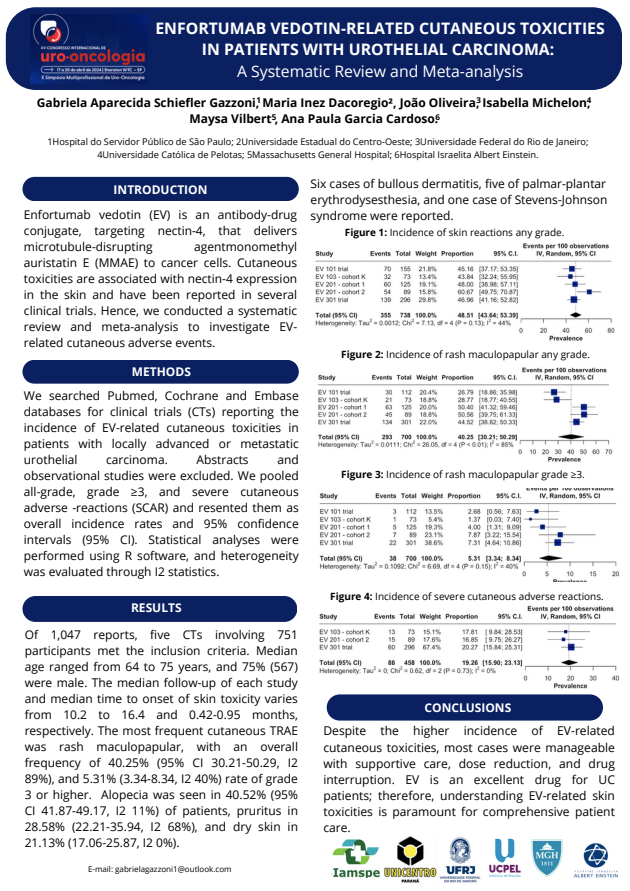
<style>
.page{position:relative;width:630px;height:891px;background:#fff}
.page>*{position:absolute;margin:0;border:0;box-sizing:border-box;transform-origin:0 0}
.t1{font:700 16px/21.2px "Open Sans";color:#fff;text-align:center}
.t2{font:12px/16px "Open Sans";color:#000;text-align:justify}
.t3{font:700 12px/16.8px "Open Sans";color:#000;text-align:center}
.t4{font:700 12px "Open Sans";color:#fff}
.t5{font:10px "Open Sans";color:#000}
.t6{font:9.2px/12.8px "Open Sans";color:#000;text-align:center}
.t7{font:8px "Open Sans";color:#000}
.t8{font:700 8px "Open Sans";color:#000}
.s1{font-weight:400}
.s2{font-weight:700}
</style>
<div class="page">
<div style="left:6px;top:7px;width:616px;height:83px;background:#0a2061;border-radius:30px"></div>
<div style="left:22px;top:177px;width:277px;height:24px;background:#0a2061;border-radius:12px"></div>
<svg style="left:327px;top:694px;width:276px;height:27px;background:#162b68"></svg>
<img style="left:332px;top:839px;width:48px;height:39px">
<img style="left:439px;top:837px;width:42px;height:46px">
<img style="left:489px;top:839px;width:32px;height:38px">
<img style="left:531px;top:839px;width:32px;height:38px">
<img style="left:573px;top:843px;width:45px;height:35px">
<div style="left:22px;top:360px;width:277px;height:24px;background:#0a2061"></div>
<div style="left:22px;top:596px;width:275px;height:26px;background:#0a2061;border-radius:13px"></div>
<img style="left:319px;top:605px;width:301px;height:84px">
<img style="left:319px;top:489px;width:301px;height:93px">
<img style="left:315px;top:243px;width:300px;height:98px">
<img style="left:318px;top:367px;width:295px;height:95px">
<img style="left:384px;top:836px;width:53px;height:47px">
<img style="left:30px;top:15px;width:117px;height:69px">
<p class="t1" style="left:155px;top:18px;width:451px">ENFORTUMAB VEDOTIN-RELATED CUTANEOUS TOXICITIES<br>IN PATIENTS WITH UROTHELIAL CARCINOMA:<br><span class="s1">A Systematic Review and Meta-analysis</span></p>
<h5 class="t3" style="left:37px;top:94px;width:555px">Gabriela Aparecida Schiefler Gazzoni, Maria Inez Dacoregio², João Oliveira, Isabella Michelon,<br>Maysa Vilbert , Ana Paula Garcia Cardoso.</h5>
<h2 class="t6" style="left:47px;top:135px;width:543px">1Hospital do Servidor Público de São Paulo; 2Universidade Estadual do Centro-Oeste; 3Universidade Federal do Rio de Janeiro;<br>4Universidade Católica de Pelotas; 5Massachusetts General Hospital; 6Hospital Israelita Albert Einstein.</h2>
<p class="t8" style="left:257px;top:95px;width:6px">1</p>
<p class="t8" style="left:476px;top:95px;width:6px">3</p>
<p class="t8" style="left:587px;top:95px;width:6px">4</p>
<p class="t8" style="left:272px;top:112px;width:6px">5</p>
<p class="t8" style="left:435px;top:112px;width:6px">6</p>
<h2 class="t4" style="left:114px;top:181px;width:95px">INTRODUCTION</h2>
<h2 class="t2" style="left:24px;top:206px;width:275px">Enfortumab vedotin (EV) is an antibody-drug conjugate, targeting nectin-4, that delivers microtubule-disrupting</h2>
<h2 class="t2" style="left:24px;top:238px;width:275px;text-indent:170px">agentmonomethyl auristatin E (MMAE) to cancer cells. Cutaneous toxicities are associated with nectin-4 expression in the skin and have been reported in several clinical trials. Hence, we conducted a systematic review and meta-analysis to investigate EV&shy;related cutaneous adverse events.</h2>
<p class="t4" style="left:132px;top:363px;width:61px">METHODS</p>
<p class="t2" style="left:24px;top:388px;width:276px">We searched Pubmed, Cochrane and Embase databases for clinical trials (CTs) reporting the incidence of EV-related cutaneous toxicities in patients with locally advanced or metastatic urothelial</p>
<p class="t2" style="left:24px;top:452px;width:276px;text-indent:253px">and observational studies were excluded. We pooled all-grade, grade ≥3, and severe cutaneous adverse -reactions (SCAR) and resented them as overall incidence rates and 95% confidence intervals (95% CI). Statistical analyses were performed using R software, and heterogeneity was evaluated through I2 statistics.</p>
<p class="t2" style="left:106px;top:452px;width:63px">carcinoma.</p>
<p class="t2" style="left:197px;top:452px;width:54px">Abstracts</p>
<h5 class="t4" style="left:131px;top:599px;width:52px">RESULTS</h5>
<p class="t2" style="left:25px;top:626px;width:275px">Of 1,047 reports, five CTs involving 751 participants met the inclusion criteria. Median age ranged from 64 to 75 years, and 75% (567) were male. The median follow-up of each study and median time to onset of skin toxicity varies from 10.2 to 16.4 and 0.42-0.95 months, respectively. The most frequent cutaneous TRAE was rash maculopapular, with an overall frequency of 40.25% (95% CI 30.21-50.29, I2<br>89%), and 5.31% (3.34-8.34, I2 40%) rate of grade 3 or higher. Alopecia was seen in 40.52% (95% CI 41.87-49.17, I2 11%) of patients, pruritus in 28.58% (22.21-35.94, I2 68%), and dry skin in 21.13% (17.06-25.87, I2 0%).</p>
<p class="t7" style="left:88px;top:863px;width:145px">E-mail: gabrielagazzoni1@outlook.com</p>
<h4 class="t2" style="left:311px;top:175px;width:298px">Six cases of bullous dermatitis, five of palmar-plantar erythrodysesthesia, and one case of Stevens-Johnson syndrome were reported.</h4>
<p class="t5" style="left:345px;top:225px;width:221px"><span class="s2">Figure 1:</span> Incidence of skin reactions any grade.</p>
<h5 class="t5" style="left:341px;top:347px;width:250px"><span class="s2">Figure 2:</span> Incidence of rash maculopapular any grade.</h5>
<h2 class="t5" style="left:341px;top:467px;width:245px"><span class="s2">Figure 3:</span> Incidence of rash maculopapular grade ≥3.</h2>
<p class="t5" style="left:330px;top:589px;width:275px"><span class="s2">Figure 4:</span> Incidence of severe cutaneous adverse reactions.</p>
<h4 class="t4" style="left:424px;top:699px;width:88px">CONCLUSIONS</h4>
<h4 class="t2" style="left:323px;top:723px;width:293px">Despite the higher incidence of EV-related cutaneous toxicities, most cases were manageable with supportive care, dose reduction, and drug interruption. EV is an excellent drug for UC patients; therefore, understanding EV-related skin toxicities is paramount for comprehensive patient care.</h4>
</div>
